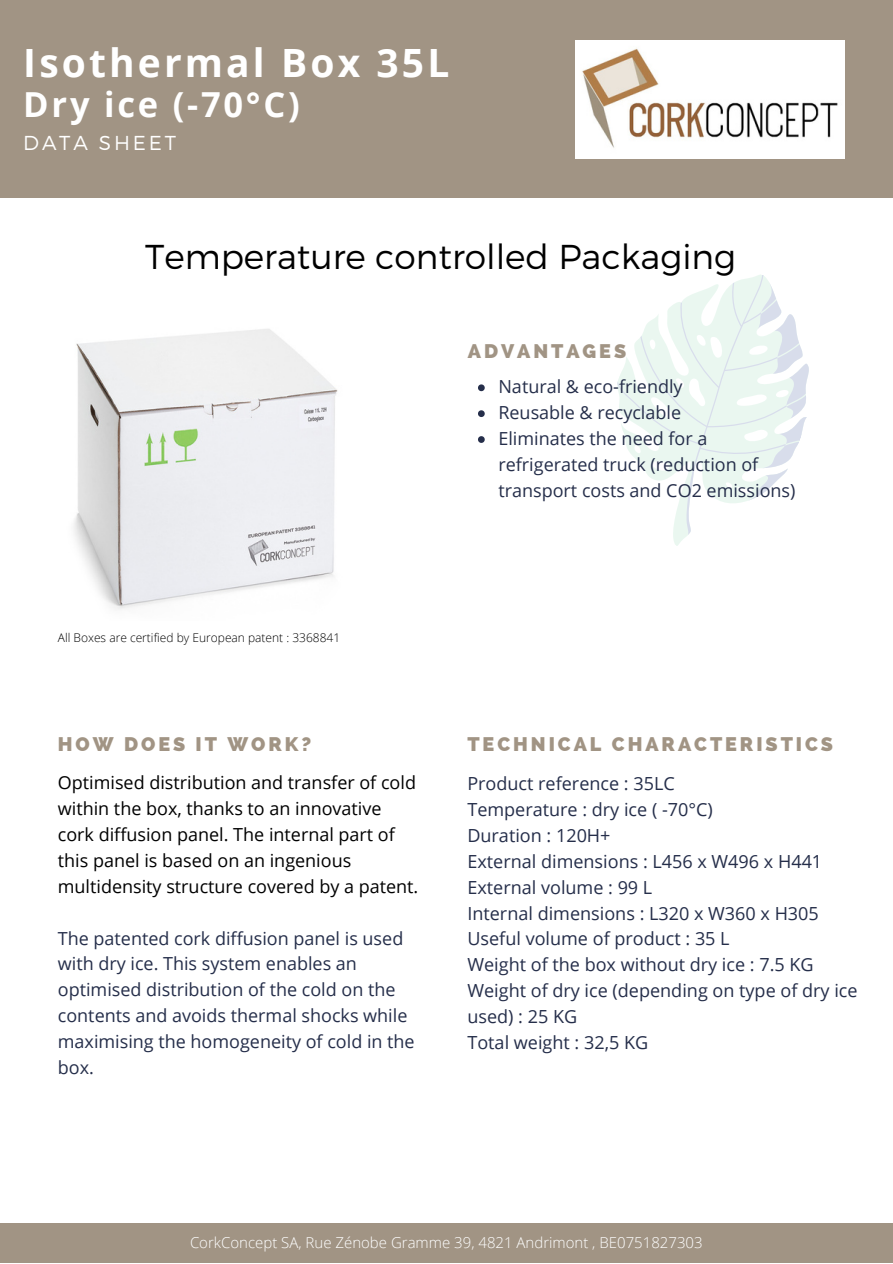
<style>
.page{position:relative;width:893px;height:1264px;background:#fff}
.page>*{position:absolute;margin:0;border:0;box-sizing:border-box;transform-origin:0 0}
.t1{font:700 39px "Open Sans";letter-spacing:.08em;color:#fff}
.t2{font:300 34.5px "Montserrat";color:#000}
.t3{font:700 34.5px "Open Sans";letter-spacing:.08em;color:#fff}
.t4{font:300 20.1px "Montserrat";letter-spacing:.14em;color:#fff}
.t5{font:800 19.65px "Raleway";letter-spacing:.15em;color:#a19484}
.t6{font:18px/25.8px "Open Sans";color:#252e4a}
.t7{font:18px/25.8px "Open Sans";color:#000}
.t8{font:300 15px "Open Sans";color:#fff}
.t9{font:300 12px "Open Sans";color:#000}
</style>
<div class="page">
<div style="left:0;top:1223px;width:892px;height:39px;background:#a19484"></div>
<div style="left:0;top:0;width:892px;height:198px;background:#a19484"></div>
<img style="left:575px;top:40px;width:269px;height:118px">
<svg style="left:617px;top:274px;width:192px;height:272px"></svg>
<svg style="left:478px;top:384px;width:6px;height:7px"></svg>
<svg style="left:478px;top:410px;width:6px;height:7px"></svg>
<svg style="left:478px;top:436px;width:6px;height:7px"></svg>
<img style="left:73px;top:329px;width:265px;height:281px">
<h1 class="t1" style="left:23px;top:36px;width:427px">Isothermal Box 35L</h1>
<h2 class="t3" style="left:23px;top:80px;width:278px">Dry ice (-70°C)</h2>
<p class="t4" style="left:23px;top:130px;width:154px">DATA SHEET</p>
<h2 class="t2" style="left:145px;top:234px;width:592px">Temperature controlled Packaging</h2>
<p class="t5" style="left:468px;top:339px;width:160px">ADVANTAGES</p>
<p class="t6" style="left:498px;top:373px;width:298px">Natural &amp; eco-friendly<br>Reusable &amp; recyclable<br>Eliminates the need for a refrigerated truck (reduction of transport costs and CO2 emissions)</p>
<p class="t9" style="left:58px;top:629px;width:284px">All Boxes are certified by European patent : 3368841</p>
<p class="t5" style="left:58px;top:732px;width:255px">HOW DOES IT WORK?</p>
<p class="t7" style="left:58px;top:769px;width:362px">Optimised distribution and transfer of cold within the box, thanks to an innovative cork diffusion panel. The internal part of this panel is based on an ingenious multidensity structure covered by a patent.</p>
<p class="t6" style="left:58px;top:924px;width:358px">The patented cork diffusion panel is used with dry ice. This system enables an optimised distribution of the cold on the contents and avoids thermal shocks while maximising the homogeneity of cold in the box.</p>
<p class="t5" style="left:467px;top:732px;width:367px">TECHNICAL CHARACTERISTICS</p>
<p class="t6" style="left:467px;top:770px;width:391px">Product reference : 35LC<br>Temperature : dry ice ( -70°C)<br>Duration : 120H+<br>External dimensions : L456 x W496 x H441<br>External volume : 99 L<br>Internal dimensions : L320 x W360 x H305<br>Useful volume of product : 35 L<br>Weight of the box without dry ice : 7.5 KG<br>Weight of dry ice (depending on type of dry ice used) : 25 KG<br>Total weight : 32,5 KG</p>
<p class="t8" style="left:190px;top:1232px;width:514px">CorkConcept SA, Rue Zénobe Gramme 39, 4821 Andrimont , BE0751827303</p>
</div>
